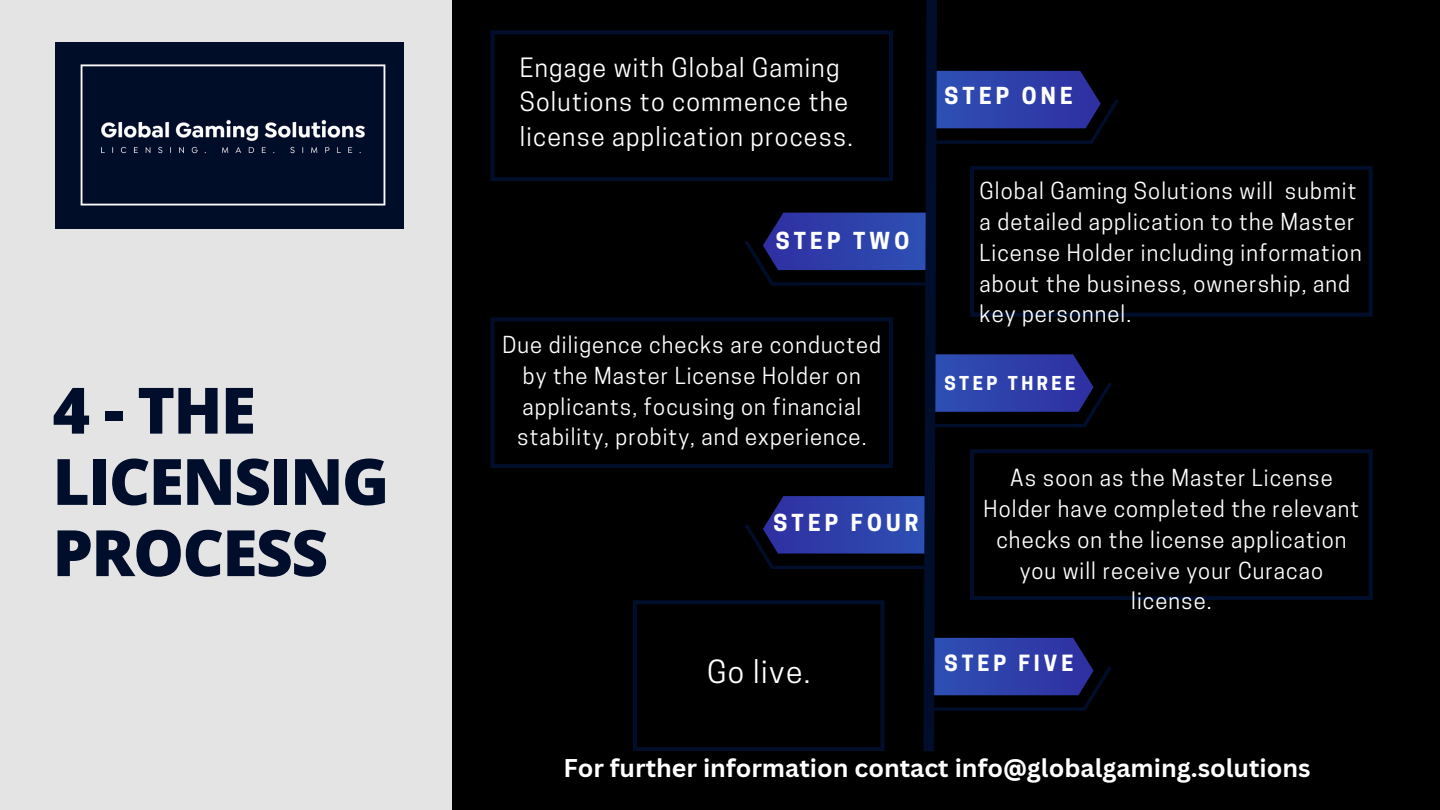
<style>
.page{position:relative;width:1440px;height:810px;background:#000}
.page>*{position:absolute;margin:0;border:0;box-sizing:border-box;transform-origin:0 0}
.t1{font:800 64px/71.2px "Open Sans";letter-spacing:-.025em;color:#000e2b}
.t2{font:30px "Cooper Hewitt";letter-spacing:.05em;color:#fff}
.t3{font:25px/34.5px "Cooper Hewitt";letter-spacing:.05em;color:#fff}
.t4{font:700 25px "Canva Sans";color:#fff}
.t5{font:22px/30.8px "Cooper Hewitt";letter-spacing:.05em;color:#fff;text-align:center}
.t6{font:700 22px "Cooper Hewitt";letter-spacing:.19em;color:#fff}
.t7{font:700 21px "Cooper Hewitt";letter-spacing:.19em;color:#fff}
.t8{font:700 18px "Cooper Hewitt";letter-spacing:.19em;color:#fff}
</style>
<div class="page">
<div style="left:0;top:0;width:452px;height:810px;background:#e4e4e4"></div>
<svg style="left:490px;top:30px;width:143px;height:151px"></svg>
<svg style="left:1118px;top:166px;width:255px;height:151px"></svg>
<svg style="left:490px;top:317px;width:143px;height:151px"></svg>
<svg style="left:1118px;top:449px;width:255px;height:151px"></svg>
<svg style="left:633px;top:0;width:485px;height:752px"></svg>
<img style="left:55px;top:42px;width:349px;height:186px">
<p class="t1" style="left:53px;top:373px;width:338px">4 - THE<br>LICENSING<br>PROCESS</p>
<p class="t3" style="left:520px;top:53px;width:335px">Engage with Global Gaming<br>Solutions to commence the license application process.</p>
<p class="t6" style="left:776px;top:232px;width:135px">STEP TWO</p>
<p class="t5" style="left:502px;top:332px;width:380px">Due diligence checks are conducted by the Master License Holder on applicants, focusing on financial stability, probity, and experience.</p>
<p class="t6" style="left:774px;top:515px;width:147px">STEP FOUR</p>
<p class="t2" style="left:707px;top:660px;width:105px">Go live.</p>
<p class="t6" style="left:945px;top:88px;width:130px">STEP ONE</p>
<p class="t5" style="left:980px;top:179px;width:384px;text-align:left">Global Gaming Solutions will submit a detailed application to the Master<br>License Holder including information about the business, ownership, and key personnel.</p>
<p class="t8" style="left:945px;top:376px;width:132px">STEP THREE</p>
<p class="t5" style="left:984px;top:466px;width:377px">As soon as the Master License<br>Holder have completed the relevant checks on the license application you will receive your Curacao license.</p>
<p class="t7" style="left:945px;top:656px;width:130px">STEP FIVE</p>
<p class="t4" style="left:563px;top:750px;width:749px">For further information contact info@globalgaming.solutions</p>
</div>
